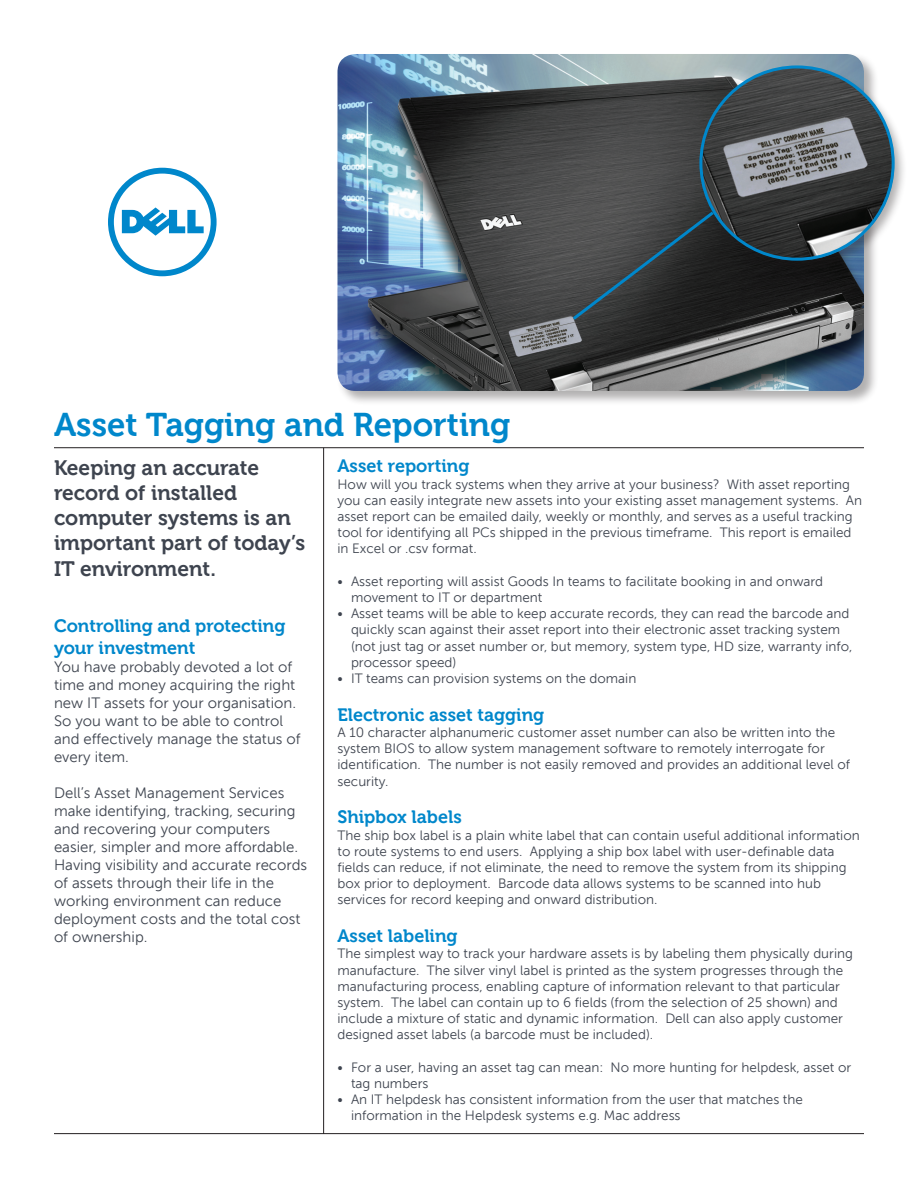
<style>
.page{position:relative;width:918px;height:1188px;background:#fff}
.page>*{position:absolute;margin:0;border:0;box-sizing:border-box;transform-origin:0 0}
.t1{font:700 33px "Museo For Dell";color:#0087cb}
.t2{font:700 21px/25.2px "Museo For Dell";color:#3e444f}
.t3{font:700 18px/21.6px "Museo For Dell";color:#0087cb}
.t4{font:15px/18px "Museo Sans For Dell";color:#3e444f}
.t5{font:13.5px/16.2px "Museo Sans For Dell";color:#3e444f}
</style>
<div class="page">
<hr style="left:323px;top:448px;width:1px;height:686px;background:#231f20">
<hr style="left:54px;top:447px;width:810px;height:1px;background:#231f20">
<hr style="left:54px;top:1133px;width:810px;height:1px;background:#231f20">
<svg style="left:108px;top:168px;width:109px;height:108px"></svg>
<div style="left:336px;top:52px;width:542px;height:353px;background:#231f20;opacity:.35"></div>
<img style="left:338px;top:54px;width:526px;height:337px">
<div style="left:700px;top:66px;width:208px;height:208px;background:#231f20;opacity:.35"></div>
<img style="left:701px;top:68px;width:192px;height:191px">
<svg style="left:570px;top:209px;width:147px;height:114px;background:#383c3f"></svg>
<h1 class="t1" style="left:54px;top:406px;width:458px">Asset Tagging and Reporting</h1>
<h2 class="t2" style="left:54px;top:455px;width:253px">Keeping an accurate record of installed computer systems is an important part of today’s<br>IT environment.</h2>
<h3 class="t3" style="left:338px;top:456px;width:133px">Asset reporting</h3>
<p class="t5" style="left:338px;top:476px;width:526px">How will you track systems when they arrive at your business? With asset reporting you can easily integrate new assets into your existing asset management systems. An asset report can be emailed daily, weekly or monthly, and serves as a useful tracking tool for identifying all PCs shipped in the previous timeframe. This report is emailed in Excel or .csv format.</p>
<p class="t5" style="left:351px;top:573px;width:474px;text-indent:-14px">• Asset reporting will assist Goods In teams to facilitate booking in and onward movement to IT or department</p>
<p class="t5" style="left:351px;top:606px;width:503px;text-indent:-14px">• Asset teams will be able to keep accurate records, they can read the barcode and quickly scan against their asset report into their electronic asset tracking system (not just tag or asset number or, but memory, system type, HD size, warranty info, processor speed)</p>
<p class="t5" style="left:338px;top:670px;width:300px">• IT teams can provision systems on the domain</p>
<h3 class="t3" style="left:338px;top:704px;width:208px">Electronic asset tagging</h3>
<p class="t5" style="left:338px;top:724px;width:514px">A 10 character alphanumeric customer asset number can also be written into the system BIOS to allow system management software to remotely interrogate for identification. The number is not easily removed and provides an additional level of security.</p>
<h3 class="t3" style="left:338px;top:807px;width:126px">Shipbox labels</h3>
<p class="t5" style="left:338px;top:827px;width:524px">The ship box label is a plain white label that can contain useful additional information to route systems to end users. Applying a ship box label with user-definable data fields can reduce, if not eliminate, the need to remove the system from its shipping box prior to deployment. Barcode data allows systems to be scanned into hub services for record keeping and onward distribution.</p>
<h3 class="t3" style="left:338px;top:925px;width:122px">Asset labeling</h3>
<p class="t5" style="left:338px;top:946px;width:517px">The simplest way to track your hardware assets is by labeling them physically during manufacture. The silver vinyl label is printed as the system progresses through the manufacturing process, enabling capture of information relevant to that particular system. The label can contain up to 6 fields (from the selection of 25 shown) and include a mixture of static and dynamic information. Dell can also apply customer designed asset labels (a barcode must be included).</p>
<p class="t5" style="left:351px;top:1059px;width:502px;text-indent:-14px">• For a user, having an asset tag can mean: No more hunting for helpdesk, asset or tag numbers</p>
<p class="t5" style="left:351px;top:1092px;width:453px;text-indent:-14px">• An IT helpdesk has consistent information from the user that matches the information in the Helpdesk systems e.g. Mac address</p>
<h3 class="t3" style="left:54px;top:616px;width:233px">Controlling and protecting your investment</h3>
<p class="t4" style="left:54px;top:658px;width:248px">You have probably devoted a lot of time and money acquiring the right new IT assets for your organisation.<br>So you want to be able to control and effectively manage the status of every item.</p>
<p class="t4" style="left:54px;top:784px;width:255px">Dell’s Asset Management Services make identifying, tracking, securing and recovering your computers easier, simpler and more affordable.<br>Having visibility and accurate records of assets through their life in the working environment can reduce deployment costs and the total cost of ownership.</p>
</div>
